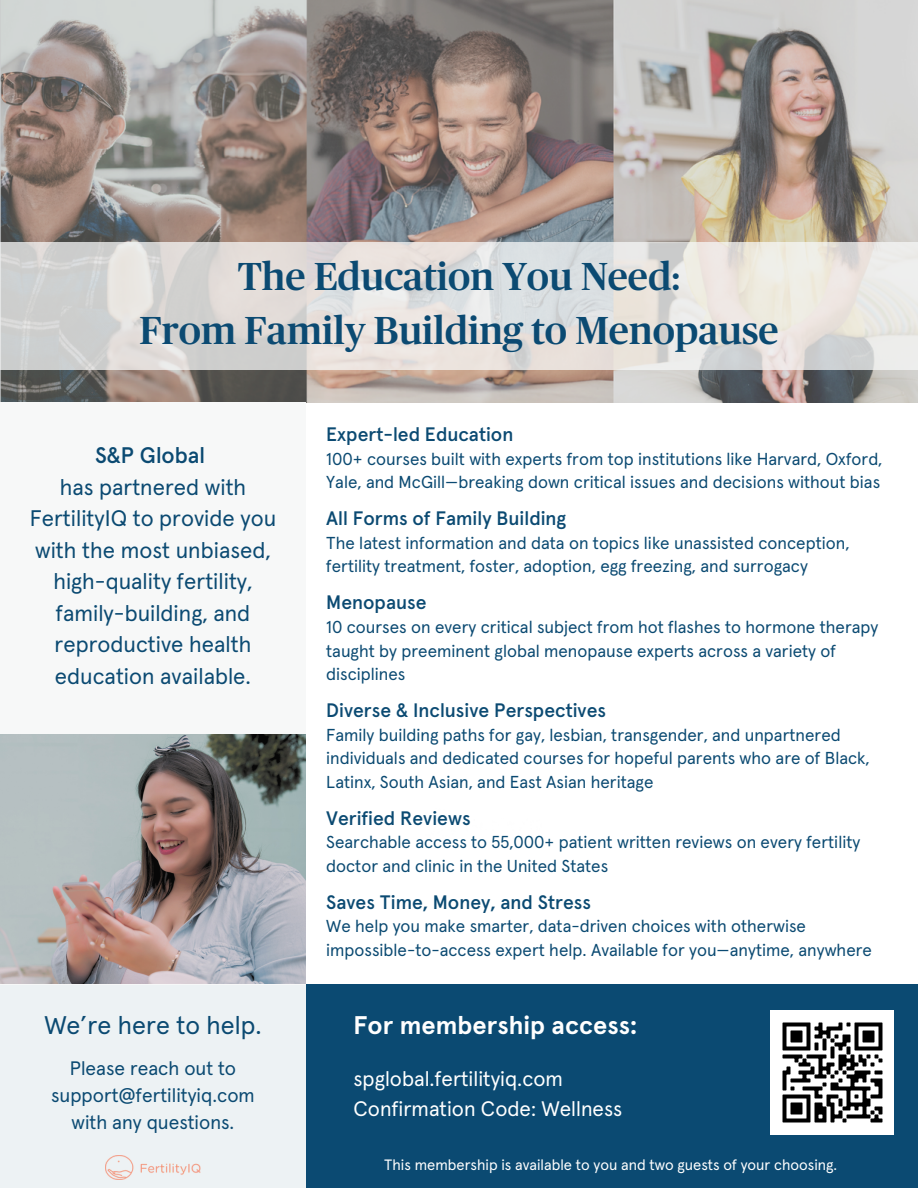
<style>
.page{position:relative;width:918px;height:1188px;background:#fff}
.page>*{position:absolute;margin:0;border:0;box-sizing:border-box;transform-origin:0 0}
.t1{font:500 39px "Publico Headline";color:#0b4a72}
.t2{font:700 25.5px "Apercu";color:#fff}
.t3{font:25.5px "Apercu";color:#0b4a72}
.t4{font:22.5px/31.5px "Apercu";color:#0b4a72;text-align:center}
.t5{font:500 22.5px "Apercu";color:#0b4a72}
.t6{font:21px "Apercu";color:#fff}
.t7{font:500 19.5px "Apercu";color:#0b4a72}
.t8{font:19.5px/27px "Apercu";color:#0b4a72;text-align:center}
.t9{font:17.25px/23.7px "Apercu";color:#0b4a72}
.t10{font:15px "Apercu";color:#fff}
</style>
<div class="page">
<div style="left:0;top:985px;width:918px;height:203px;background:#0b4a72"></div>
<div style="left:0;top:985px;width:306px;height:203px;background:#edf2f4"></div>
<img style="left:0;top:0;width:918px;height:402px">
<svg style="left:0;top:242px;width:918px;height:127px;background:#e0dddb"></svg>
<img style="left:771px;top:1011px;width:123px;height:124px">
<div style="left:0;top:402px;width:306px;height:583px;background:#f7f8f8"></div>
<img style="left:0;top:734px;width:306px;height:250px">
<img style="left:106px;top:1155px;width:94px;height:25px">
<p class="t1" style="left:238px;top:259px;width:444px">The Education You Need:</p>
<p class="t1" style="left:139px;top:313px;width:641px">From Family Building to Menopause</p>
<p class="t5" style="left:95px;top:445px;width:112px">S&amp;P Global</p>
<p class="t4" style="left:30px;top:472px;width:248px">has partnered with<br>FertilityIQ to provide you with the most unbiased, high-quality fertility, family-building, and reproductive health education available.</p>
<p class="t3" style="left:44px;top:1014px;width:219px">We’re here to help.</p>
<p class="t8" style="left:51px;top:1056px;width:205px">Please reach out to support@fertilityiq.com</p>
<p class="t8" style="left:72px;top:1110px;width:164px">with any questions.</p>
<p class="t7" style="left:326px;top:426px;width:189px">Expert-led Education</p>
<p class="t9" style="left:326px;top:448px;width:558px">100+ courses built with experts from top institutions like Harvard, Oxford,<br>Yale, and McGill—breaking down critical issues and decisions without bias</p>
<p class="t7" style="left:326px;top:510px;width:242px">All Forms of Family Building</p>
<p class="t9" style="left:326px;top:532px;width:525px">The latest information and data on topics like unassisted conception, fertility treatment, foster, adoption, egg freezing, and surrogacy</p>
<p class="t7" style="left:326px;top:594px;width:102px">Menopause</p>
<p class="t9" style="left:326px;top:616px;width:554px">10 courses on every critical subject from hot flashes to hormone therapy taught by preeminent global menopause experts across a variety of disciplines</p>
<p class="t7" style="left:326px;top:702px;width:281px">Diverse &amp; Inclusive Perspectives</p>
<p class="t9" style="left:326px;top:724px;width:545px">Family building paths for gay, lesbian, transgender, and unpartnered individuals and dedicated courses for hopeful parents who are of Black,<br>Latinx, South Asian, and East Asian heritage</p>
<p class="t7" style="left:326px;top:809px;width:146px">Verified Reviews</p>
<p class="t9" style="left:326px;top:832px;width:536px">Searchable access to 55,000+ patient written reviews on every fertility doctor and clinic in the United States</p>
<p class="t7" style="left:326px;top:893px;width:266px">Saves Time, Money, and Stress</p>
<p class="t9" style="left:326px;top:916px;width:547px">We help you make smarter, data-driven choices with otherwise impossible-to-access expert help. Available for you—anytime, anywhere</p>
<p class="t2" style="left:354px;top:1014px;width:285px">For membership access:</p>
<p class="t6" style="left:354px;top:1070px;width:211px">spglobal.fertilityiq.com</p>
<p class="t6" style="left:354px;top:1099px;width:270px">Confirmation Code: Wellness</p>
<p class="t10" style="left:384px;top:1158px;width:454px">This membership is available to you and two guests of your choosing.</p>
</div>
